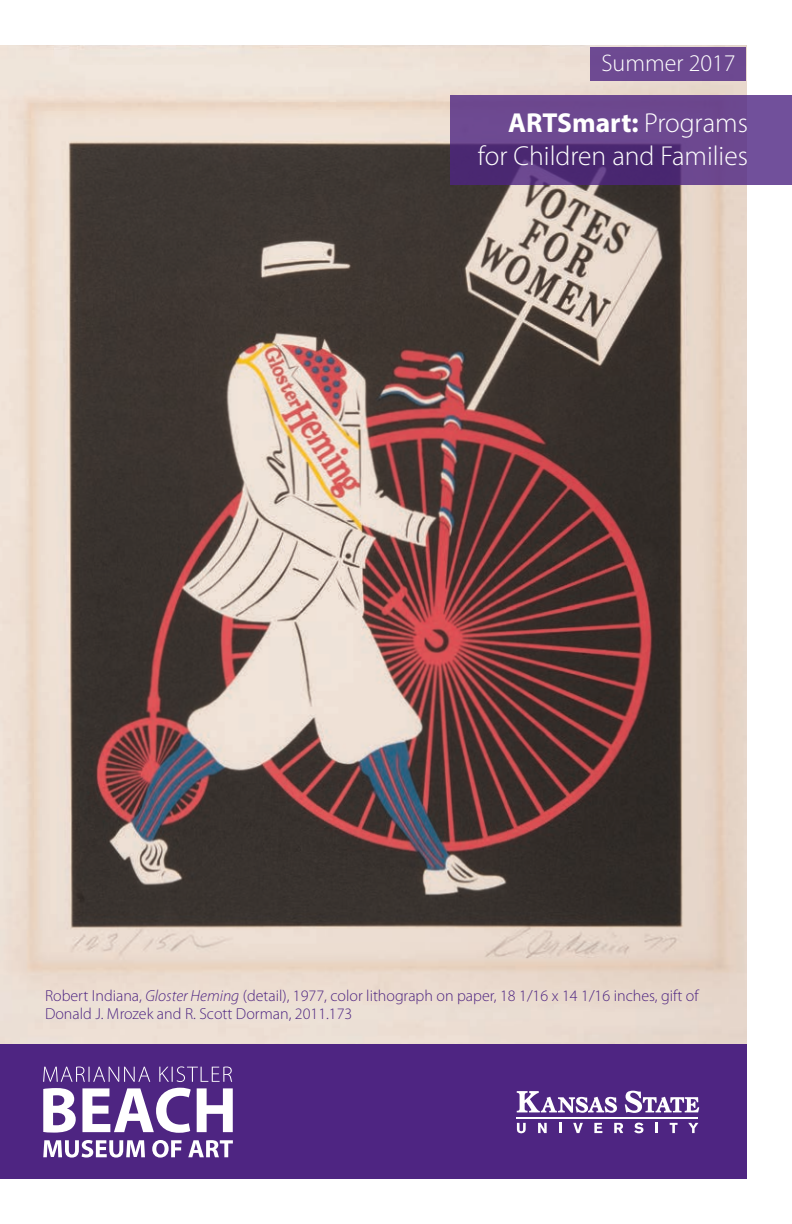
<style>
.page{position:relative;width:792px;height:1224px;background:#fff}
.page>*{position:absolute;margin:0;border:0;box-sizing:border-box;transform-origin:0 0}
.t1{font:300 27.6px/33px "Myriad Pro";color:#fff;text-align:right}
.t2{font:300 24px "Myriad Pro";color:#fff}
.t3{font:300 16px/18px "Myriad Pro";color:#4e2582}
.s1{font-weight:700}
.s2{font-style:italic}
</style>
<div class="page">
<img style="left:0;top:45px;width:747px;height:999px">
<div style="left:0;top:1044px;width:747px;height:135px;background:#4e2582"></div>
<svg style="left:43px;top:1088px;width:33px;height:45px"></svg>
<svg style="left:82px;top:1088px;width:109px;height:45px"></svg>
<svg style="left:197px;top:1088px;width:36px;height:44px"></svg>
<svg style="left:43px;top:1140px;width:102px;height:18px"></svg>
<svg style="left:152px;top:1140px;width:30px;height:18px"></svg>
<svg style="left:188px;top:1140px;width:45px;height:17px"></svg>
<svg style="left:43px;top:1066px;width:189px;height:16px"></svg>
<hr style="left:517px;top:1117px;width:181px;height:1px;background:#fff">
<svg style="left:517px;top:1091px;width:100px;height:22px"></svg>
<svg style="left:625px;top:1091px;width:74px;height:22px"></svg>
<svg style="left:517px;top:1123px;width:9px;height:10px"></svg>
<svg style="left:538px;top:1123px;width:9px;height:10px"></svg>
<svg style="left:559px;top:1123px;width:3px;height:10px"></svg>
<svg style="left:573px;top:1123px;width:10px;height:10px"></svg>
<svg style="left:594px;top:1123px;width:8px;height:10px"></svg>
<svg style="left:614px;top:1123px;width:9px;height:10px"></svg>
<svg style="left:634px;top:1123px;width:9px;height:10px"></svg>
<svg style="left:655px;top:1123px;width:3px;height:10px"></svg>
<svg style="left:670px;top:1123px;width:8px;height:10px"></svg>
<svg style="left:688px;top:1123px;width:10px;height:10px"></svg>
<svg style="left:450px;top:95px;width:342px;height:90px;fill:#6c488f"></svg>
<div style="left:590px;top:47px;width:156px;height:34px;background:#6d4991"></div>
<h2 class="t2" style="left:602px;top:49px;width:136px">Summer 2017</h2>
<h1 class="t1" style="left:478px;top:106px;width:272px"><span class="s1">ARTSmart:</span> Programs for Children and Families</h1>
<p class="t3" style="left:45px;top:987px;width:655px">Robert Indiana, <span class="s2">Gloster Heming</span> (detail), 1977, color lithograph on paper, 18 1/16 x 14 1/16 inches, gift of<br>Donald J. Mrozek and R. Scott Dorman, 2011.173</p>
</div>
